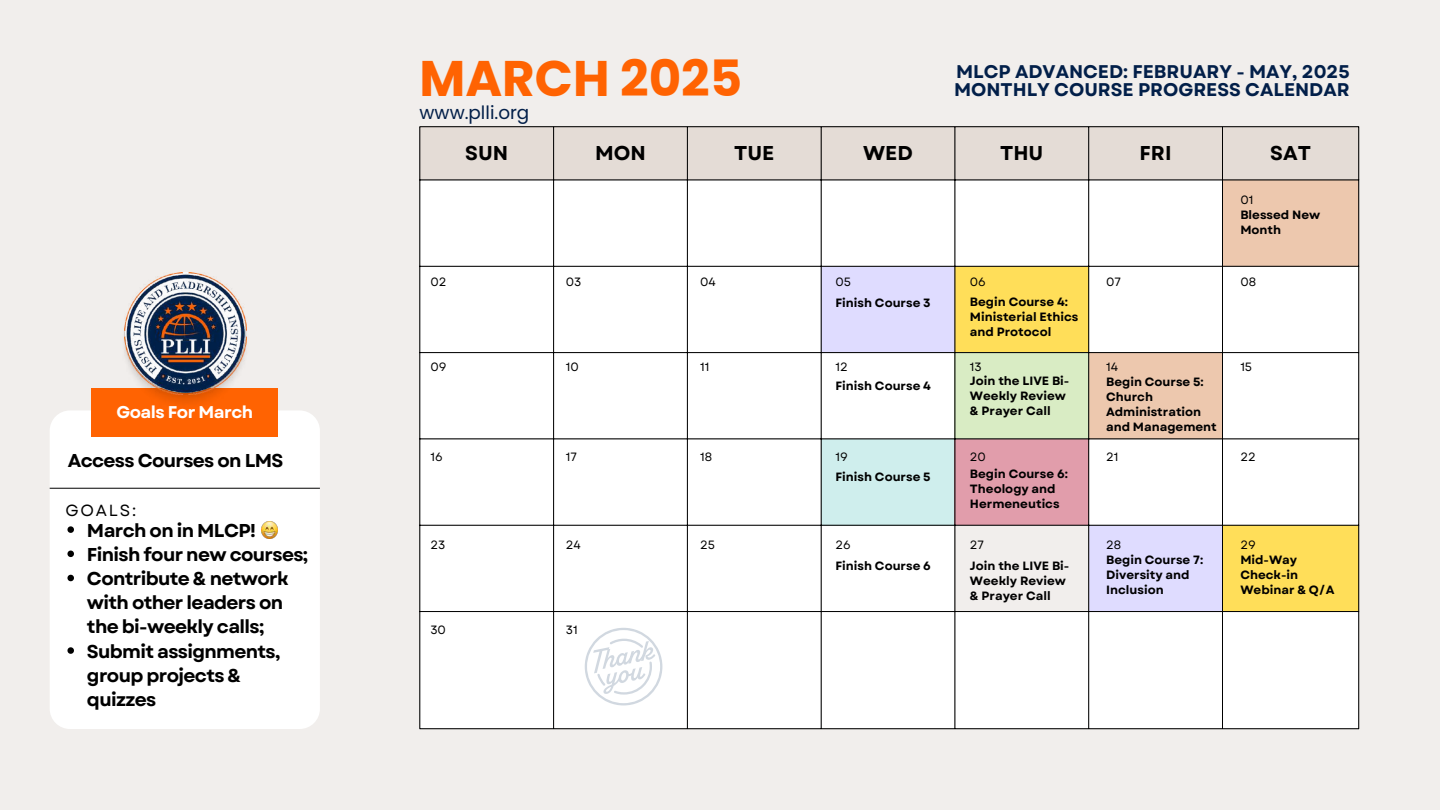
<style>
.page{position:relative;width:1440px;height:810px;background:#f1eeec}
.page>*{position:absolute;margin:0;border:0;box-sizing:border-box;transform-origin:0 0}
.t1{font:700 50px "Poppins";color:#ff6302}
.t2{font:700 20px "Garet";color:#000}
.t3{font:700 18.6px/24.2px "Garet";letter-spacing:-.035em;color:#000}
.t4{font:18.4px "Poppins";color:#021f49}
.t5{font:700 18.3px "Garet";color:#021f49}
.t6{font:700 17px "Garet";letter-spacing:-.03em;color:#fff}
.t7{font:16.1px "Garet";letter-spacing:.115em;color:#000}
.t8{font:700 12px/15px "Garet";color:#000}
.t9{font:12px "Garet";color:#000}
</style>
<div class="page">
<div style="left:421px;top:127px;width:937px;height:53px;background:#e4dcd6"></div>
<div style="left:421px;top:181px;width:937px;height:547px;background:#fff"></div>
<svg style="left:1089px;top:181px;width:269px;height:85px;background:#f5e2d5"></svg>
<svg style="left:822px;top:267px;width:133px;height:344px;background:#f2f1fc"></svg>
<svg style="left:956px;top:267px;width:402px;height:344px;background:#f8ecce"></svg>
<div style="left:955px;top:352px;width:134px;height:87px;background:#d9ecc4"></div>
<div style="left:821px;top:439px;width:134px;height:86px;background:#cfeeed"></div>
<div style="left:955px;top:439px;width:134px;height:86px;background:#e19dab"></div>
<div style="left:955px;top:525px;width:134px;height:87px;background:#f1eeec"></div>
<hr style="left:420px;top:127px;width:1px;height:602px;background:#000">
<hr style="left:553px;top:127px;width:1px;height:602px;background:#000">
<hr style="left:687px;top:127px;width:1px;height:602px;background:#000">
<hr style="left:821px;top:127px;width:1px;height:602px;background:#000">
<hr style="left:955px;top:127px;width:1px;height:602px;background:#000">
<hr style="left:1088px;top:127px;width:1px;height:602px;background:#000">
<hr style="left:1222px;top:127px;width:1px;height:602px;background:#000">
<hr style="left:1358px;top:127px;width:1px;height:602px;background:#000">
<hr style="left:420px;top:126px;width:939px;height:1px;background:#000">
<hr style="left:420px;top:180px;width:939px;height:1px;background:#000">
<hr style="left:420px;top:266px;width:939px;height:1px;background:#000">
<hr style="left:420px;top:352px;width:939px;height:1px;background:#000">
<hr style="left:420px;top:439px;width:939px;height:1px;background:#000">
<hr style="left:420px;top:525px;width:939px;height:1px;background:#000">
<hr style="left:420px;top:611px;width:939px;height:1px;background:#000">
<hr style="left:420px;top:728px;width:939px;height:1px;background:#000">
<div style="left:50px;top:410px;width:270px;height:319px;background:#fff;border-radius:20px"></div>
<div style="left:91px;top:388px;width:187px;height:49px;background:#ff6302"></div>
<hr style="left:50px;top:488px;width:270px;height:1px;background:#000">
<img style="left:124px;top:321px;width:123px;height:83px">
<img style="left:125px;top:273px;width:121px;height:121px">
<svg style="left:585px;top:628px;width:77px;height:77px;background:#f3f4f6"></svg>
<img style="left:261px;top:522px;width:17px;height:16px">
<svg style="left:67px;top:526px;width:7px;height:7px"></svg>
<svg style="left:67px;top:551px;width:7px;height:6px"></svg>
<svg style="left:67px;top:575px;width:7px;height:6px"></svg>
<svg style="left:67px;top:647px;width:7px;height:7px"></svg>
<h3 class="t6" style="left:116px;top:400px;width:138px">Goals For March</h3>
<h3 class="t3" style="left:68px;top:449px;width:217px">Access Courses on LMS</h3>
<h3 class="t7" style="left:65px;top:498px;width:72px">GOALS:</h3>
<h3 class="t3" style="left:87px;top:518px;width:223px">March on in MLCP!<br>Finish four new courses;<br>Contribute &amp; network with other leaders on the bi-weekly calls;<br>Submit assignments, group projects &amp; quizzes</h3>
<h1 class="t1" style="left:420px;top:43px;width:324px">MARCH 2025</h1>
<h3 class="t4" style="left:420px;top:100px;width:111px">www.plli.org</h3>
<h3 class="t5" style="left:956px;top:58px;width:395px">MLCP ADVANCED: FEBRUARY - MAY, 2025</h3>
<h3 class="t5" style="left:954px;top:76px;width:397px">MONTHLY COURSE PROGRESS CALENDAR</h3>
<h2 class="t2" style="left:465px;top:139px;width:45px">SUN</h2>
<h2 class="t2" style="left:595px;top:139px;width:52px">MON</h2>
<h2 class="t2" style="left:734px;top:139px;width:42px">TUE</h2>
<h2 class="t2" style="left:863px;top:139px;width:51px">WED</h2>
<h2 class="t2" style="left:1000px;top:139px;width:45px">THU</h2>
<h2 class="t2" style="left:1140px;top:139px;width:33px">FRI</h2>
<h2 class="t2" style="left:1270px;top:139px;width:42px">SAT</h2>
<p class="t9" style="left:1240px;top:191px;width:15px">01</p>
<p class="t8" style="left:1240px;top:207px;width:82px">Blessed New<br>Month</p>
<p class="t9" style="left:430px;top:273px;width:18px">02</p>
<p class="t9" style="left:566px;top:273px;width:17px">03</p>
<p class="t9" style="left:700px;top:273px;width:17px">04</p>
<p class="t9" style="left:836px;top:273px;width:17px">05</p>
<p class="t9" style="left:970px;top:273px;width:18px">06</p>
<p class="t9" style="left:1106px;top:273px;width:16px">07</p>
<p class="t9" style="left:1240px;top:273px;width:17px">08</p>
<p class="t8" style="left:836px;top:295px;width:97px">Finish Course 3</p>
<p class="t8" style="left:970px;top:294px;width:110px">Begin Course 4:<br>Ministerial Ethics and Protocol</p>
<p class="t9" style="left:430px;top:358px;width:18px">09</p>
<p class="t9" style="left:566px;top:358px;width:15px">10</p>
<p class="t9" style="left:700px;top:358px;width:11px">11</p>
<p class="t9" style="left:836px;top:358px;width:14px">12</p>
<p class="t9" style="left:970px;top:358px;width:13px">13</p>
<p class="t9" style="left:1106px;top:358px;width:13px">14</p>
<p class="t9" style="left:1240px;top:358px;width:13px">15</p>
<p class="t8" style="left:836px;top:378px;width:97px">Finish Course 4</p>
<p class="t8" style="left:970px;top:373px;width:101px">Join the LIVE Bi-<br>Weekly Review &amp; Prayer Call</p>
<p class="t8" style="left:1106px;top:374px;width:112px">Begin Course 5:<br>Church<br>Administration and Management</p>
<p class="t9" style="left:430px;top:449px;width:14px">16</p>
<p class="t9" style="left:566px;top:449px;width:13px">17</p>
<p class="t9" style="left:700px;top:449px;width:14px">18</p>
<p class="t9" style="left:836px;top:449px;width:14px">19</p>
<p class="t9" style="left:970px;top:449px;width:18px">20</p>
<p class="t9" style="left:1106px;top:449px;width:14px">21</p>
<p class="t9" style="left:1240px;top:449px;width:17px">22</p>
<p class="t8" style="left:836px;top:470px;width:97px">Finish Course 5</p>
<p class="t8" style="left:970px;top:466px;width:99px">Begin Course 6:<br>Theology and<br>Hermeneutics</p>
<p class="t9" style="left:430px;top:537px;width:16px">23</p>
<p class="t9" style="left:566px;top:537px;width:17px">24</p>
<p class="t9" style="left:700px;top:537px;width:16px">25</p>
<p class="t9" style="left:836px;top:537px;width:17px">26</p>
<p class="t9" style="left:970px;top:537px;width:16px">27</p>
<p class="t9" style="left:1106px;top:537px;width:17px">28</p>
<p class="t9" style="left:430px;top:621px;width:17px">30</p>
<p class="t9" style="left:566px;top:621px;width:13px">31</p>
<p class="t8" style="left:836px;top:558px;width:97px">Finish Course 6</p>
<p class="t8" style="left:970px;top:558px;width:101px">Join the LIVE Bi-<br>Weekly Review &amp; Prayer Call</p>
<p class="t8" style="left:1106px;top:553px;width:99px">Begin Course 7:<br>Diversity and<br>Inclusion</p>
<p class="t9" style="left:1240px;top:537px;width:17px">29</p>
<p class="t8" style="left:1240px;top:553px;width:96px">Mid-Way<br>Check-in<br>Webinar &amp; Q/A</p>
</div>
